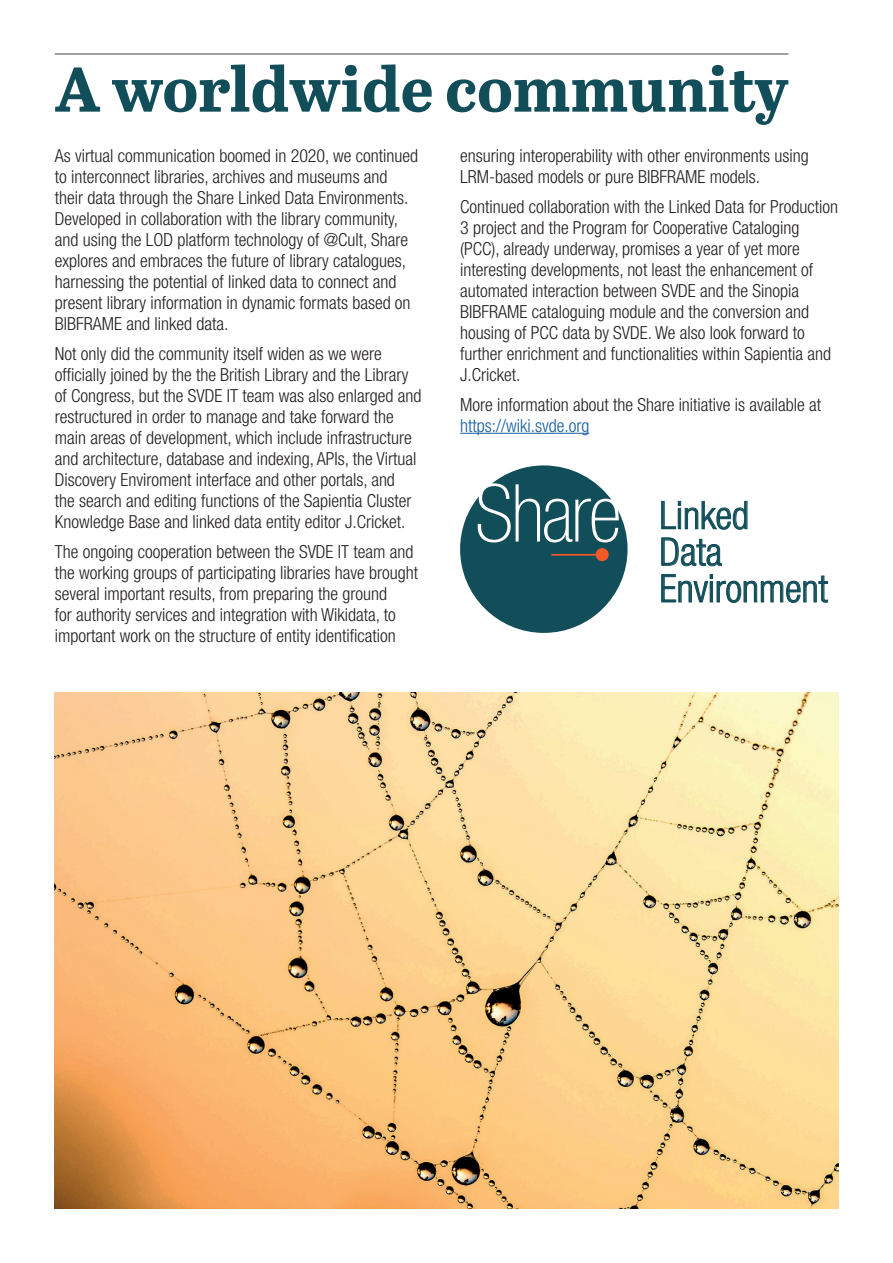
<style>
.page{position:relative;width:893px;height:1263px;background:#fff}
.page>*{position:absolute;margin:0;border:0;box-sizing:border-box;transform-origin:0 0}
.t1{font:700 63px "Abril Text";color:#124e59}
.t2{font:300 condensed 38.4px/36.6px "Helvetica Neue LT Std";color:#124e59}
.t3{font:300 condensed 18px/21px "Helvetica Neue LT Std";color:#231f20}
.t4{font:300 condensed 18px "Helvetica Neue LT Std";color:#175d9e}
</style>
<div class="page">
<hr style="left:55px;top:53px;width:733px;height:2px;background:#808285">
<hr style="left:460px;top:433px;width:129px;height:1px;background:#175d9e">
<svg style="left:460px;top:465px;width:168px;height:168px"></svg>
<img style="left:54px;top:693px;width:785px;height:516px">
<h1 class="t1" style="left:55px;top:43px;width:735px">A worldwide community</h1>
<p class="t3" style="left:55px;top:145px;width:365px">As virtual communication boomed in 2020, we continued to interconnect libraries, archives and museums and their data through the Share Linked Data Environments.<br>Developed in collaboration with the library community, and using the LOD platform technology of @Cult, Share explores and embraces the future of library catalogues, harnessing the potential of linked data to connect and present library information in dynamic formats based on BIBFRAME and linked data.</p>
<p class="t3" style="left:55px;top:343px;width:368px">Not only did the community itself widen as we were officially joined by the the British Library and the Library of Congress, but the SVDE IT team was also enlarged and restructured in order to manage and take forward the main areas of development, which include infrastructure and architecture, database and indexing, APIs, the Virtual Discovery Enviroment interface and other portals, and<br>the search and editing functions of the Sapientia Cluster Knowledge Base and linked data entity editor J.Cricket.</p>
<p class="t3" style="left:55px;top:541px;width:365px">The ongoing cooperation between the SVDE IT team and the working groups of participating libraries have brought several important results, from preparing the ground<br>for authority services and integration with Wikidata, to important work on the structure of entity identification</p>
<p class="t3" style="left:460px;top:145px;width:350px">ensuring interoperability with other environments using<br>LRM-based models or pure BIBFRAME models.</p>
<p class="t3" style="left:460px;top:196px;width:379px">Continued collaboration with the Linked Data for Production 3 project and the Program for Cooperative Cataloging (PCC), already underway, promises a year of yet more interesting developments, not least the enhancement of automated interaction between SVDE and the Sinopia BIBFRAME cataloguing module and the conversion and housing of PCC data by SVDE. We also look forward to further enrichment and functionalities within Sapientia and J.Cricket.</p>
<p class="t3" style="left:460px;top:393px;width:363px">More information about the Share initiative is available at</p>
<p class="t4" style="left:460px;top:415px;width:131px">https://wiki.svde.org</p>
<h2 class="t2" style="left:660px;top:497px;width:170px">Linked<br>Data<br>Environment</h2>
</div>
